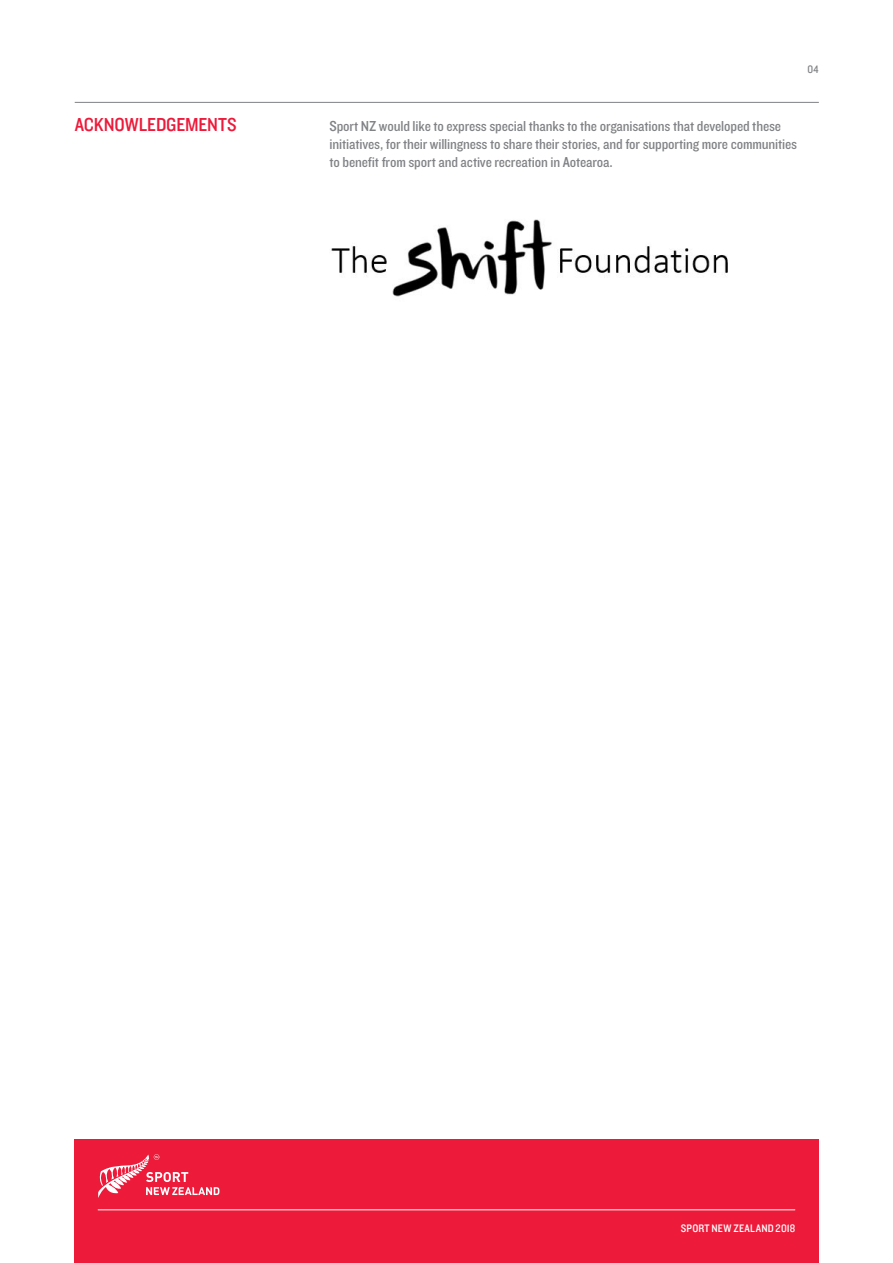
<style>
.page{position:relative;width:893px;height:1263px;background:#fff}
.page>*{position:absolute;margin:0;border:0;box-sizing:border-box;transform-origin:0 0}
.Page_Intro_Copy{font:19.5px "Knockout 30 Junior Welterwt";letter-spacing:-.005em;color:#ed1a3a}
.Quote_Small{font:15px/18px "Knockout 30 Junior Welterwt";letter-spacing:-.01em;color:#808285}
.t1{font:11.25px "Knockout 30 Junior Welterwt";letter-spacing:.02em;color:#fff}
.t2{font:11.25px "Knockout 30 Junior Welterwt";color:#808285}
</style>
<div class="page">
<div style="left:74px;top:1140px;width:745px;height:123px;background:#ed1a3a"></div>
<hr style="left:98px;top:1209px;width:697px;height:1px;background:#fff">
<hr style="left:75px;top:102px;width:744px;height:1px;background:#808285">
<img style="left:331px;top:219px;width:397px;height:78px">
<svg style="left:98px;top:1154px;width:121px;height:43px"></svg>
<p class="t2" style="left:807px;top:61px;width:13px">04</p>
<p class="Page_Intro_Copy" style="left:75px;top:111px;width:164px">ACKNOWLEDGEMENTS</p>
<p class="Quote_Small" style="left:330px;top:116px;width:469px">Sport NZ would like to express special thanks to the organisations that developed these initiatives, for their willingness to share their stories, and for supporting more communities to benefit from sport and active recreation in Aotearoa.</p>
<p class="t1" style="left:681px;top:1220px;width:116px">SPORT NEW ZEALAND 2018</p>
</div>
